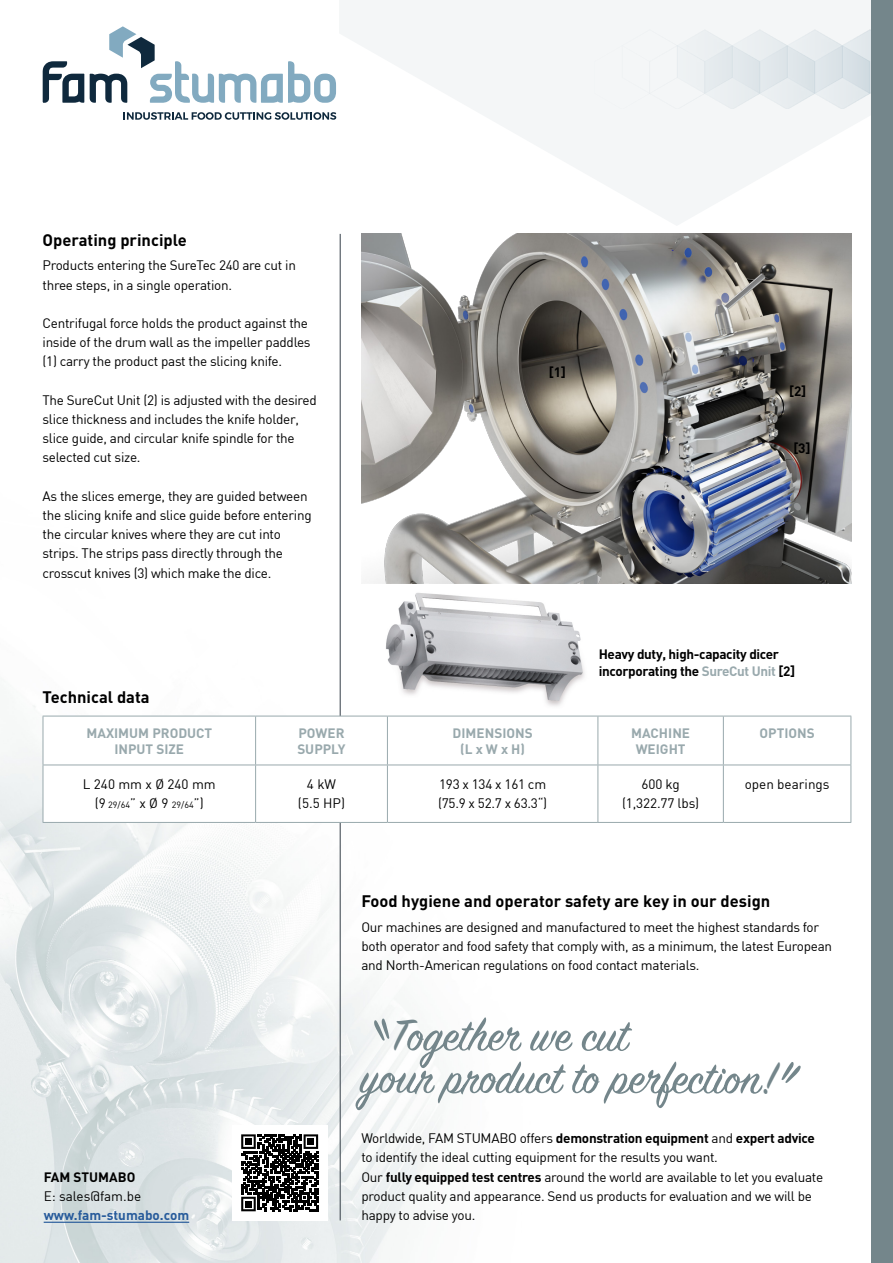
<style>
.page{position:relative;width:893px;height:1263px;background:#fff}
.page>*{position:absolute;margin:0;border:0;box-sizing:border-box;transform-origin:0 0}
.t1{font:84.6px "Sign Painter House Script";color:#74868b}
.t2{font:49.35px "Sign Painter House Script";color:#74868b}
.Titel{font:700 16.5px "DIN";color:#000}
.Txt{font:13.5px/19.2px "DIN";letter-spacing:-.02em;color:#000}
.t3{font:700 13.5px/16.5px "DIN";color:#99a9ad;text-align:center}
.Txt-2{font:700 13.5px/17.2px "DIN";letter-spacing:-.025em;color:#000}
.Txt-3{font:13.5px "DIN";color:#000}
.t4{font:700 13.5px "DIN";color:#275b9b}
.Paragraph_Style_1{font:13.5px "DIN";color:#000}
.Txt-4{font:700 13.5px "DIN";color:#000}
.Paragraph_Style_1-2{font:9px "DIN";color:#000}
.s1{font-size:13.5px}
.s2{color:#99a9ad}
.s3{font-size:84.6px}
.s4{font-weight:700}
</style>
<div class="page">
<img style="left:0;top:69px;width:872px;height:1194px">
<svg style="left:339px;top:0;width:533px;height:226px;fill:#f4f6f7"></svg>
<img style="left:594px;top:27px;width:278px;height:81px">
<div style="left:872px;top:0;width:21px;height:1263px;background:#74868b"></div>
<hr style="left:340px;top:234px;width:1px;height:986px;background:#343e47">
<div style="left:232px;top:1125px;width:95px;height:95px;background:#fff"></div>
<hr style="left:44px;top:1222px;width:145px;height:1px;background:#275b9b">
<svg style="left:43px;top:61px;width:41px;height:42px"></svg>
<svg style="left:90px;top:26px;width:246px;height:77px"></svg>
<svg style="left:124px;top:112px;width:212px;height:8px"></svg>
<svg style="left:355px;top:1017px;width:408px;height:93px"></svg>
<img style="left:361px;top:234px;width:490px;height:349px">
<img style="left:361px;top:585px;width:237px;height:128px">
<svg style="left:241px;top:1134px;width:77px;height:77px"></svg>
<div style="left:245px;top:1138px;width:7px;height:7px;background:#000"></div>
<div style="left:308px;top:1138px;width:6px;height:7px;background:#000"></div>
<div style="left:245px;top:1201px;width:7px;height:6px;background:#000"></div>
<svg style="left:44px;top:717px;width:806px;height:105px"></svg>
<hr style="left:43px;top:716px;width:213px;height:1px;background:#99a9ad">
<hr style="left:43px;top:716px;width:1px;height:49px;background:#99a9ad">
<hr style="left:256px;top:716px;width:131px;height:1px;background:#99a9ad">
<hr style="left:255px;top:716px;width:1px;height:49px;background:#99a9ad">
<hr style="left:387px;top:716px;width:211px;height:1px;background:#99a9ad">
<hr style="left:387px;top:716px;width:1px;height:49px;background:#99a9ad">
<hr style="left:598px;top:716px;width:125px;height:1px;background:#99a9ad">
<hr style="left:597px;top:716px;width:1px;height:49px;background:#99a9ad">
<hr style="left:723px;top:716px;width:128px;height:1px;background:#99a9ad">
<hr style="left:723px;top:716px;width:1px;height:49px;background:#99a9ad">
<hr style="left:850px;top:716px;width:1px;height:49px;background:#99a9ad">
<hr style="left:43px;top:765px;width:213px;height:1px;background:#99a9ad">
<hr style="left:43px;top:765px;width:1px;height:57px;background:#99a9ad">
<hr style="left:256px;top:765px;width:131px;height:1px;background:#99a9ad">
<hr style="left:255px;top:765px;width:1px;height:57px;background:#99a9ad">
<hr style="left:387px;top:765px;width:211px;height:1px;background:#99a9ad">
<hr style="left:387px;top:765px;width:1px;height:57px;background:#99a9ad">
<hr style="left:598px;top:765px;width:125px;height:1px;background:#99a9ad">
<hr style="left:597px;top:765px;width:1px;height:57px;background:#99a9ad">
<hr style="left:723px;top:765px;width:128px;height:1px;background:#99a9ad">
<hr style="left:723px;top:765px;width:1px;height:57px;background:#99a9ad">
<hr style="left:850px;top:765px;width:1px;height:57px;background:#99a9ad">
<hr style="left:43px;top:822px;width:213px;height:1px;background:#99a9ad">
<hr style="left:256px;top:822px;width:131px;height:1px;background:#99a9ad">
<hr style="left:387px;top:822px;width:211px;height:1px;background:#99a9ad">
<hr style="left:598px;top:822px;width:125px;height:1px;background:#99a9ad">
<hr style="left:723px;top:822px;width:128px;height:1px;background:#99a9ad">
<p class="Titel" style="left:43px;top:229px;width:146px">Operating principle</p>
<p class="Txt" style="left:43px;top:256px;width:255px">Products entering the SureTec 240 are cut in three steps, in a single operation.</p>
<p class="Txt" style="left:43px;top:313px;width:270px">Centrifugal force holds the product against the inside of the drum wall as the impeller paddles (1) carry the product past the slicing knife.</p>
<p class="Txt" style="left:43px;top:390px;width:276px">The SureCut Unit (2) is adjusted with the desired slice thickness and includes the knife holder, slice guide, and circular knife spindle for the selected cut size.</p>
<p class="Txt" style="left:43px;top:486px;width:271px">As the slices emerge, they are guided between the slicing knife and slice guide before entering the circular knives where they are cut into strips. The strips pass directly through the crosscut knives (3) which make the dice.</p>
<p class="Titel" style="left:43px;top:686px;width:109px">Technical data</p>
<p class="t3" style="left:86px;top:724px;width:127px">MAXIMUM PRODUCT<br>INPUT SIZE</p>
<p class="t3" style="left:298px;top:724px;width:48px">POWER</p>
<p class="t3" style="left:297px;top:741px;width:50px">SUPPLY</p>
<p class="Paragraph_Style_1" style="left:83px;top:776px;width:134px">L 240 mm x Ø 240 mm</p>
<p class="Paragraph_Style_1-2" style="left:95px;top:799px;width:110px"><span class="s1">(9</span> 29/64<span class="s1">” x Ø 9</span> 29/64<span class="s1">”)</span></p>
<p class="Txt" style="left:307px;top:774px;width:31px">4 kW</p>
<p class="Txt" style="left:298px;top:793px;width:49px">(5.5 HP)</p>
<p class="Txt-2" style="left:549px;top:362px;width:18px">[1]</p>
<p class="Txt-2" style="left:789px;top:382px;width:18px">[2]</p>
<p class="Txt-2" style="left:793px;top:439px;width:18px">[3]</p>
<p class="Txt-2" style="left:599px;top:645px;width:198px">Heavy duty, high-capacity dicer incorporating the <span class="s2">SureCut Unit</span> [2]</p>
<p class="t3" style="left:453px;top:724px;width:82px">DIMENSIONS (L x W x H)</p>
<p class="t3" style="left:631px;top:724px;width:60px">MACHINE<br>WEIGHT</p>
<p class="t3" style="left:759px;top:724px;width:57px">OPTIONS</p>
<p class="Txt" style="left:439px;top:774px;width:109px">193 x 134 x 161 cm</p>
<p class="Txt" style="left:438px;top:793px;width:111px">(75.9 x 52.7 x 63.3“)</p>
<p class="Txt" style="left:642px;top:774px;width:40px">600 kg</p>
<p class="Txt" style="left:622px;top:793px;width:79px">(1,322.77 lbs)</p>
<p class="Txt-3" style="left:745px;top:776px;width:86px">open bearings</p>
<p class="Txt-4" style="left:44px;top:1168px;width:93px">FAM STUMABO</p>
<p class="Txt-3" style="left:44px;top:1188px;width:99px">E: sales@fam.be</p>
<p class="t4" style="left:44px;top:1207px;width:147px">www.fam-stumabo.com</p>
<p class="Titel" style="left:361px;top:890px;width:410px">Food hygiene and operator safety are key in our design</p>
<p class="Txt" style="left:361px;top:917px;width:472px">Our machines are designed and manufactured to meet the highest standards for both operator and food safety that comply with, as a minimum, the latest European and North-American regulations on food contact materials.</p>
<h1 class="t1" style="left:361px;top:995px;width:53px">“<sup>T</sup></h1>
<h2 class="t2" style="left:761px;top:1048px;width:37px">!<span class="s3">”</span></h2>
<p class="Txt" style="left:361px;top:1128px;width:463px">Worldwide, FAM STUMABO offers <span class="s4">demonstration equipment</span> and <span class="s4">expert advice </span>to identify the ideal cutting equipment for the results you want.<br>Our <span class="s4">fully equipped test centres</span> around the world are available to let you evaluate product quality and appearance. Send us products for evaluation and we will be happy to advise you.</p>
</div>
